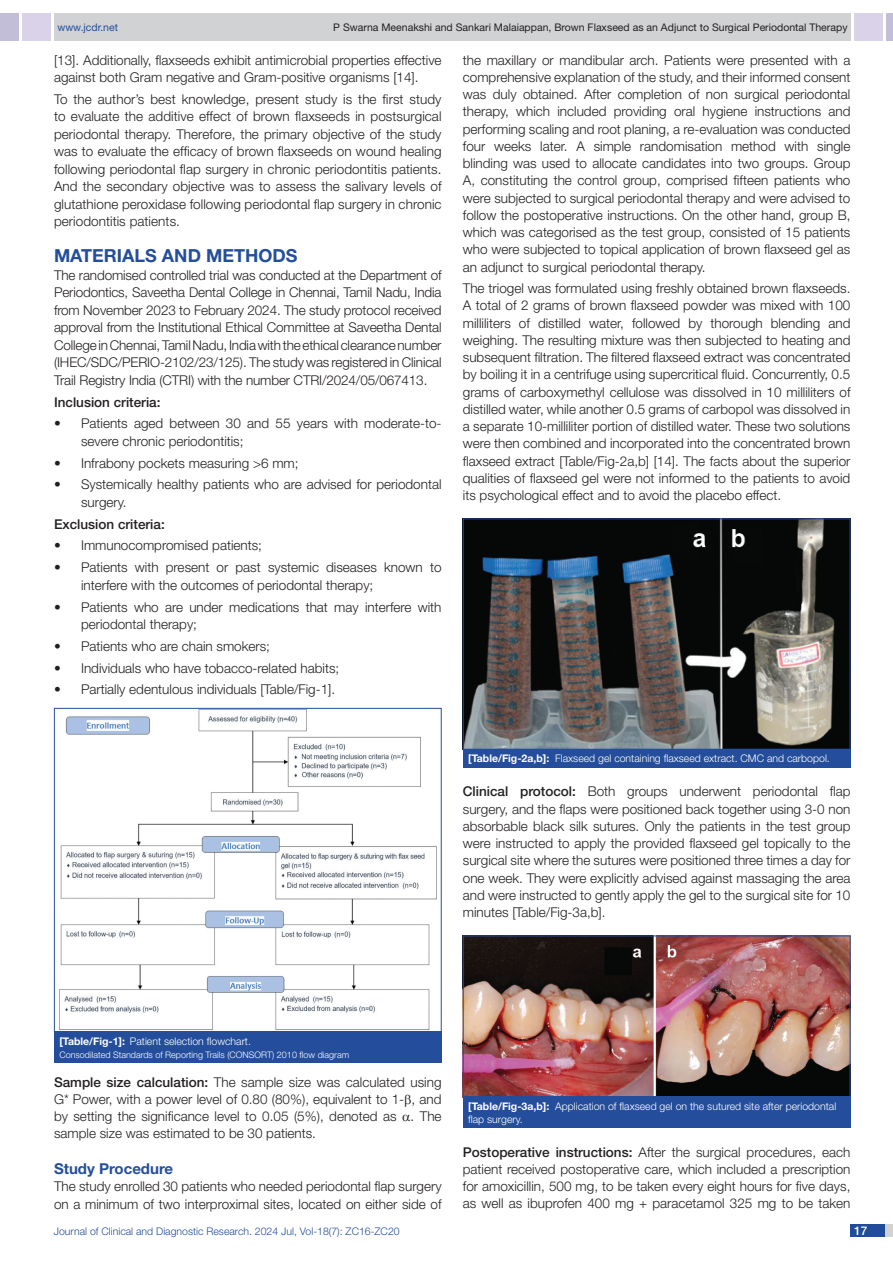
<style>
.page{position:relative;width:893px;height:1263px;background:#fff}
.page>*{position:absolute;margin:0;border:0;box-sizing:border-box;transform-origin:0 0}
.Heading{font:700 18px "Helvetica Neue";color:#244e9b}
.HEAD_2{font:700 15px "Helvetica Neue";color:#244e9b}
.Body_text{font:300 13.5px/17.2px "Helvetica Neue";color:#231f20;text-align:justify}
.Bullet__sub{font:300 13.5px/17.5px "Helvetica Neue";color:#231f20}
.Body_text-2{font:500 13.5px "Helvetica Neue";color:#231f20}
.t1{font:500 12px "Helvetica Neue";color:#fff}
.TABLE_FIG{font:300 10.5px/12.6px "Helvetica Neue";color:#fff}
.t2{font:10.5px "Helvetica Neue";color:#231f20}
.t3{font:300 10.5px "Helvetica Neue";color:#244e9b}
.t4{font:10.5px "Helvetica Neue";color:#244e9b}
.TABLE_FIG-2{font:300 9px "Helvetica Neue";color:#fff}
.s1{font-weight:500}
.s2{font-weight:700}
</style>
<div class="page">
<div style="left:54px;top:13px;width:796px;height:28px;background:#d1d2d4"></div>
<div style="left:0;top:13px;width:19px;height:28px;background:#c2bed7"></div>
<div style="left:22px;top:13px;width:29px;height:28px;background:#d9d2e8"></div>
<div style="left:886px;top:13px;width:7px;height:28px;background:#c2bed7"></div>
<div style="left:854px;top:13px;width:29px;height:28px;background:#d9d2e8"></div>
<div style="left:850px;top:1224px;width:43px;height:13px;background:#d1d2d4"></div>
<div style="left:850px;top:1224px;width:35px;height:13px;background:#214c99"></div>
<img style="left:465px;top:520px;width:383px;height:227px">
<div style="left:463px;top:749px;width:387px;height:19px;background:#244e9b"></div>
<img style="left:59px;top:710px;width:378px;height:320px">
<div style="left:54px;top:1031px;width:388px;height:32px;background:#244e9b"></div>
<img style="left:465px;top:937px;width:383px;height:158px">
<div style="left:463px;top:935px;width:387px;height:162px;border:1px solid #244e9b"></div>
<div style="left:463px;top:1096px;width:387px;height:32px;background:#244e9b"></div>
<p class="t4" style="left:57px;top:21px;width:62px">www.jcdr.net</p>
<p class="t2" style="left:333px;top:21px;width:516px">P Swarna Meenakshi and Sankari Malaiappan, Brown Flaxseed as an Adjunct to Surgical Periodontal Therapy</p>
<p class="Body_text" style="left:54px;top:51px;width:389px">[13]. Additionally, flaxseeds exhibit antimicrobial properties effective against both Gram negative and Gram-positive organisms [14].</p>
<p class="Body_text" style="left:54px;top:90px;width:389px">To the author’s best knowledge, present study is the first study to evaluate the additive effect of brown flaxseeds in postsurgical periodontal therapy. Therefore, the primary objective of the study was to evaluate the efficacy of brown flaxseeds on wound healing following periodontal flap surgery in chronic periodontitis patients.<br>And the secondary objective was to assess the salivary levels of glutathione peroxidase following periodontal flap surgery in chronic periodontitis patients.</p>
<p class="Heading" style="left:54px;top:245px;width:245px">MATERIALS AND METHODS</p>
<p class="Body_text" style="left:54px;top:266px;width:389px">The randomised controlled trial was conducted at the Department of Periodontics, Saveetha Dental College in Chennai, Tamil Nadu, India from November 2023 to February 2024. The study protocol received approval from the Institutional Ethical Committee at Saveetha Dental College in Chennai, Tamil Nadu, India with the ethical clearance number (IHEC/SDC/PERIO-2102/23/125). The study was registered in Clinical Trail Registry India (CTRI) with the number CTRI/2024/05/067413.</p>
<p class="Body_text-2" style="left:54px;top:394px;width:108px">Inclusion criteria:</p>
<p class="Bullet__sub" style="left:81px;top:414px;width:362px;text-indent:-27px"><span class="s1">•</span> Patients aged between 30 and 55 years with moderate-to&shy;severe chronic periodontitis;</p>
<p class="Bullet__sub" style="left:54px;top:454px;width:246px"><span class="s1">•</span> Infrabony pockets measuring &gt;6 mm;</p>
<p class="Bullet__sub" style="left:81px;top:476px;width:362px;text-indent:-27px"><span class="s1">•</span> Systemically healthy patients who are advised for periodontal surgery.</p>
<p class="Body_text-2" style="left:54px;top:516px;width:112px">Exclusion criteria:</p>
<p class="Bullet__sub" style="left:54px;top:536px;width:210px"><span class="s1">•</span> Immunocompromised patients;</p>
<p class="Bullet__sub" style="left:81px;top:558px;width:362px;text-indent:-27px"><span class="s1">•</span> Patients with present or past systemic diseases known to interfere with the outcomes of periodontal therapy;</p>
<p class="Bullet__sub" style="left:81px;top:598px;width:362px;text-indent:-27px"><span class="s1">•</span> Patients who are under medications that may interfere with periodontal therapy;</p>
<p class="Bullet__sub" style="left:54px;top:637px;width:218px"><span class="s1">•</span> Patients who are chain smokers;</p>
<p class="Bullet__sub" style="left:54px;top:659px;width:287px"><span class="s1">•</span> Individuals who have tobacco-related habits;</p>
<p class="Bullet__sub" style="left:54px;top:681px;width:283px"><span class="s1">•</span> Partially edentulous individuals [Table/Fig-1].</p>
<p class="Body_text" style="left:463px;top:51px;width:389px">the maxillary or mandibular arch. Patients were presented with a comprehensive explanation of the study, and their informed consent was duly obtained. After completion of non surgical periodontal therapy, which included providing oral hygiene instructions and performing scaling and root planing, a re-evaluation was conducted four weeks later. A simple randomisation method with single blinding was used to allocate candidates into two groups. Group A, constituting the control group, comprised fifteen patients who were subjected to surgical periodontal therapy and were advised to follow the postoperative instructions. On the other hand, group B, which was categorised as the test group, consisted of 15 patients who were subjected to topical application of brown flaxseed gel as an adjunct to surgical periodontal therapy.</p>
<p class="Body_text" style="left:463px;top:279px;width:389px">The triogel was formulated using freshly obtained brown flaxseeds.<br>A total of 2 grams of brown flaxseed powder was mixed with 100 milliliters of distilled water, followed by thorough blending and weighing. The resulting mixture was then subjected to heating and subsequent filtration. The filtered flaxseed extract was concentrated by boiling it in a centrifuge using supercritical fluid. Concurrently, 0.5 grams of carboxymethyl cellulose was dissolved in 10 milliliters of distilled water, while another 0.5 grams of carbopol was dissolved in a separate 10-milliliter portion of distilled water. These two solutions were then combined and incorporated into the concentrated brown flaxseed extract [Table/Fig-2a,b] [14]. The facts about the superior qualities of flaxseed gel were not informed to the patients to avoid its psychological effect and to avoid the placebo effect.</p>
<p class="TABLE_FIG" style="left:468px;top:752px;width:363px"><span class="s2">[Table/Fig-2a,b]:</span> Flaxseed gel containing flaxseed extract. CMC and carbopol.</p>
<p class="Body_text" style="left:463px;top:783px;width:389px"><span class="s1">Clinical protocol:</span> Both groups underwent periodontal flap surgery, and the flaps were positioned back together using 3-0 non absorbable black silk sutures. Only the patients in the test group were instructed to apply the provided flaxseed gel topically to the surgical site where the sutures were positioned three times a day for one week. They were explicitly advised against massaging the area and were instructed to gently apply the gel to the surgical site for 10 minutes [Table/Fig-3a,b].</p>
<p class="TABLE_FIG" style="left:59px;top:1035px;width:193px"><span class="s2">[Table/Fig-1]:</span> Patient selection flowchart.</p>
<p class="TABLE_FIG-2" style="left:59px;top:1049px;width:291px">Consodilated Standards of Reporting Trails (CONSORT) 2010 flow diagram</p>
<p class="Body_text" style="left:54px;top:1073px;width:389px"><span class="s1">Sample size calculation:</span> The sample size was calculated using G* Power, with a power level of 0.80 (80%), equivalent to 1- , and by setting the significance level to 0.05 (5%), denoted as . The sample size was estimated to be 30 patients.</p>
<p class="HEAD_2" style="left:54px;top:1159px;width:121px">Study Procedure</p>
<p class="Body_text" style="left:54px;top:1177px;width:389px">The study enrolled 30 patients who needed periodontal flap surgery on a minimum of two interproximal sites, located on either side of</p>
<p class="TABLE_FIG" style="left:468px;top:1100px;width:370px"><span class="s2">[Table/Fig-3a,b]:</span> Application of flaxseed gel on the sutured site after periodontal flap surgery.</p>
<p class="Body_text" style="left:463px;top:1143px;width:389px"><span class="s1">Postoperative instructions:</span> After the surgical procedures, each patient received postoperative care, which included a prescription for amoxicillin, 500 mg, to be taken every eight hours for five days, as well as ibuprofen 400 mg + paracetamol 325 mg to be taken</p>
<p class="t3" style="left:54px;top:1225px;width:347px">Journal of Clinical and Diagnostic Research. 2024 Jul, Vol-18(7): ZC16-ZC20</p>
<p class="t1" style="left:854px;top:1223px;width:15px">17</p>
</div>
